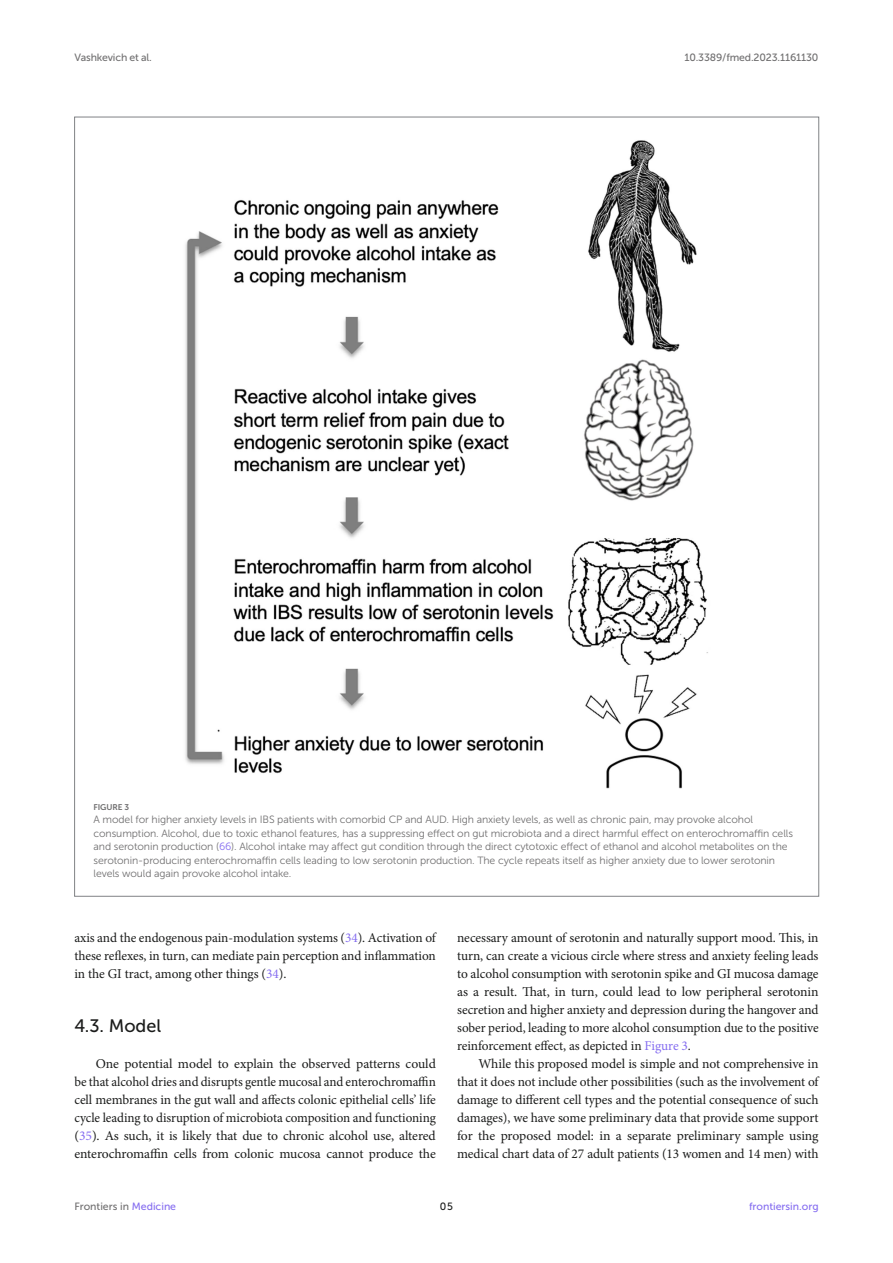
<style>
.page{position:relative;width:893px;height:1263px;background:#fff}
.page>*{position:absolute;margin:0;border:0;box-sizing:border-box;transform-origin:0 0}
.HEAD_2{font:18px "Museo Sans 500";color:#1b1c1b}
.TEXT_FLUSH{font:13.5px/18px "Minion Pro";letter-spacing:-.005em;color:#1b1c1b;text-align:justify}
.TEXT{font:13.5px/18px "Minion Pro";letter-spacing:-.005em;color:#1b1c1b;text-align:justify}
.FIG_LEG{font:10.5px/13.5px "Museo Sans 300";letter-spacing:-.01em;color:#706f70}
.t1{font:10.5px "Museo Sans 500";letter-spacing:-.015em;color:#706f70}
.t2{font:10.5px "Museo Sans 500";color:#856df0}
.t3{font:10.5px "Museo Sans 500";color:#1b1c1b}
.FIG_HD{font:8.25px "Museo Sans 700";letter-spacing:-.01em;color:#706f70}
.s1{color:#856df0}
</style>
<div class="page">
<img style="left:185px;top:140px;width:523px;height:649px">
<p class="t1" style="left:74px;top:51px;width:79px">Vashkevich et al.</p>
<p class="t1" style="left:684px;top:51px;width:136px">10.3389/fmed.2023.1161130</p>
<p class="FIG_HD" style="left:94px;top:802px;width:37px">FIGURE 3</p>
<p class="FIG_LEG" style="left:94px;top:813px;width:701px">A model for higher anxiety levels in IBS patients with comorbid CP and AUD. High anxiety levels, as well as chronic pain, may provoke alcohol consumption. Alcohol, due to toxic ethanol features, has a suppressing effect on gut microbiota and a direct harmful effect on enterochromaffin cells and serotonin production (<span class="s1">66</span>). Alcohol intake may affect gut condition through the direct cytotoxic effect of ethanol and alcohol metabolites on the serotonin-producing enterochromaffin cells leading to low serotonin production. The cycle repeats itself as higher anxiety due to lower serotonin levels would again provoke alcohol intake.</p>
<p class="TEXT_FLUSH" style="left:74px;top:929px;width:363px">axis and the endogenous pain-modulation systems (<span class="s1">34</span>). Activation of these reflexes, in turn, can mediate pain perception and inflammation in the GI tract, among other things (<span class="s1">34</span>).</p>
<p class="HEAD_2" style="left:74px;top:1016px;width:88px">4.3. Model</p>
<p class="TEXT_FLUSH" style="left:74px;top:1055px;width:363px;text-indent:21px">One potential model to explain the observed patterns could be that alcohol dries and disrupts gentle mucosal and enterochromaffin cell membranes in the gut wall and affects colonic epithelial cells’ life cycle leading to disruption of microbiota composition and functioning (<span class="s1">35</span>). As such, it is likely that due to chronic alcohol use, altered enterochromaffin cells from colonic mucosa cannot produce the</p>
<p class="TEXT_FLUSH" style="left:457px;top:929px;width:363px">necessary amount of serotonin and naturally support mood. This, in turn, can create a vicious circle where stress and anxiety feeling leads to alcohol consumption with serotonin spike and GI mucosa damage as a result. That, in turn, could lead to low peripheral serotonin secretion and higher anxiety and depression during the hangover and sober period, leading to more alcohol consumption due to the positive reinforcement effect, as depicted in <span class="s1">Figure 3</span>.</p>
<p class="TEXT" style="left:457px;top:1055px;width:363px;text-indent:21px">While this proposed model is simple and not comprehensive in that it does not include other possibilities (such as the involvement of damage to different cell types and the potential consequence of such damages), we have some preliminary data that provide some support for the proposed model: in a separate preliminary sample using medical chart data of 27 adult patients (13 women and 14 men) with</p>
<p class="t1" style="left:74px;top:1200px;width:103px">Frontiers in <span class="s1">Medicine</span></p>
<p class="t3" style="left:440px;top:1200px;width:14px">05</p>
<p class="t2" style="left:749px;top:1200px;width:71px">frontiersin.org</p>
</div>
